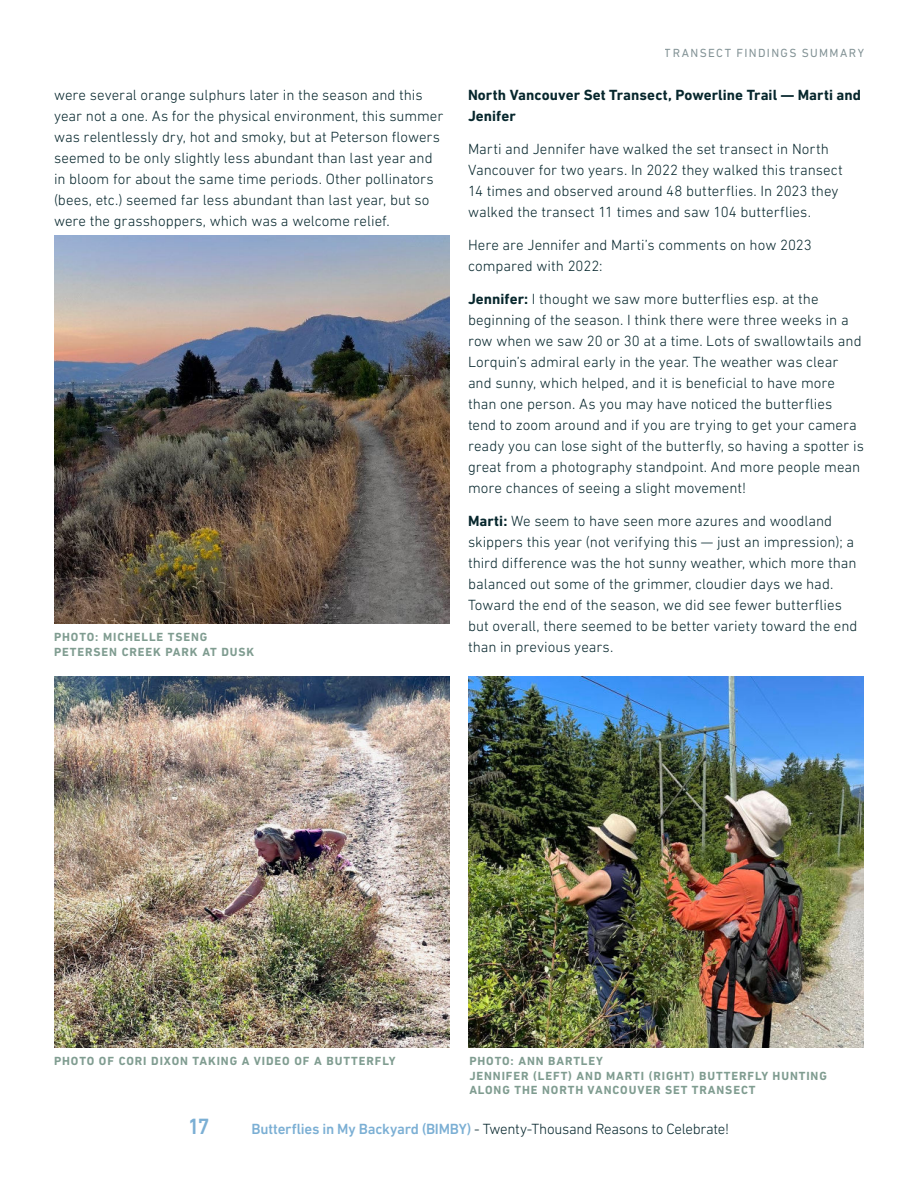
<style>
.page{position:relative;width:918px;height:1188px;background:#fff}
.page>*{position:absolute;margin:0;border:0;box-sizing:border-box;transform-origin:0 0}
.t1{font:500 22.5px "DIN Next LT Pro";color:#7bafd4}
.t2{font:300 15px/21px "DIN Next LT Pro";color:#07272d}
.t3{font:300 15px "DIN Next LT Pro";letter-spacing:-.02em;color:#07272d}
.t4{font:700 15px/21px "DIN Next LT Pro";letter-spacing:.005em;color:#07272d}
.t5{font:700 12px/14.4px "DIN Next LT Pro";letter-spacing:.075em;color:#7f9c90}
.t6{font:12px "DIN Next LT Pro";letter-spacing:.115em;color:#07272d}
.s1{font-weight:700}
.s2{font-weight:500;color:#7bafd4}
</style>
<div class="page">
<img style="left:54px;top:235px;width:396px;height:389px">
<img style="left:54px;top:676px;width:396px;height:372px">
<img style="left:468px;top:676px;width:396px;height:372px">
<p class="t6" style="left:665px;top:46px;width:201px">TRANSECT FINDINGS SUMMARY</p>
<p class="t2" style="left:54px;top:86px;width:391px">were several orange sulphurs later in the season and this year not a one. As for the physical environment, this summer was relentlessly dry, hot and smoky, but at Peterson flowers seemed to be only slightly less abundant than last year and in bloom for about the same time periods. Other pollinators (bees, etc.) seemed far less abundant than last year, but so were the grasshoppers, which was a welcome relief.</p>
<p class="t4" style="left:468px;top:86px;width:395px">North Vancouver Set Transect, Powerline Trail — Marti and<br>Jenifer</p>
<p class="t2" style="left:468px;top:140px;width:376px">Marti and Jennifer have walked the set transect in North Vancouver for two years. In 2022 they walked this transect 14 times and observed around 48 butterflies. In 2023 they walked the transect 11 times and saw 104 butterflies.</p>
<p class="t2" style="left:468px;top:236px;width:345px">Here are Jennifer and Marti’s comments on how 2023 compared with 2022:</p>
<p class="t2" style="left:468px;top:290px;width:397px"><span class="s1">Jennifer:</span> I thought we saw more butterflies esp. at the beginning of the season. I think there were three weeks in a row when we saw 20 or 30 at a time. Lots of swallowtails and Lorquin’s admiral early in the year. The weather was clear and sunny, which helped, and it is beneficial to have more than one person. As you may have noticed the butterflies tend to zoom around and if you are trying to get your camera ready you can lose sight of the butterfly, so having a spotter is great from a photography standpoint. And more people mean more chances of seeing a slight movement!</p>
<p class="t2" style="left:468px;top:512px;width:391px"><span class="s1">Marti:</span> We seem to have seen more azures and woodland skippers this year (not verifying this — just an impression); a third difference was the hot sunny weather, which more than balanced out some of the grimmer, cloudier days we had.<br>Toward the end of the season, we did see fewer butterflies but overall, there seemed to be better variety toward the end than in previous years.</p>
<p class="t5" style="left:54px;top:631px;width:202px">PHOTO: MICHELLE TSENG<br>PETERSEN CREEK PARK AT DUSK</p>
<p class="t5" style="left:54px;top:1055px;width:343px">PHOTO OF CORI DIXON TAKING A VIDEO OF A BUTTERFLY</p>
<p class="t5" style="left:469px;top:1055px;width:359px">PHOTO: ANN BARTLEY<br>JENNIFER (LEFT) AND MARTI (RIGHT) BUTTERFLY HUNTING<br>ALONG THE NORTH VANCOUVER SET TRANSECT</p>
<h1 class="t1" style="left:188px;top:1119px;width:24px">17</h1>
<p class="t3" style="left:252px;top:1124px;width:479px"><span class="s2">Butterflies in My Backyard (BIMBY)</span> - Twenty-Thousand Reasons to Celebrate!</p>
</div>
